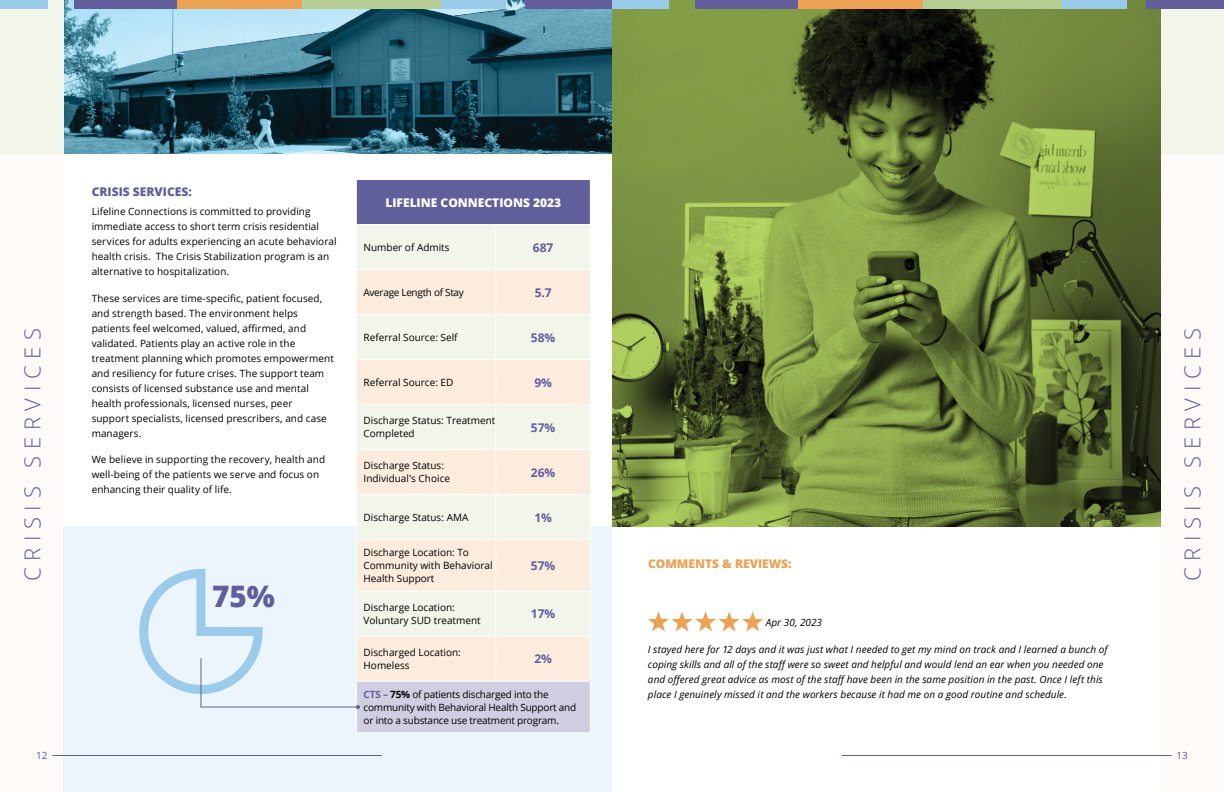
<style>
.page{position:relative;width:1224px;height:792px;background:#fff}
.page>*{position:absolute;margin:0;border:0;box-sizing:border-box;transform-origin:0 0}
.t1{font:800 29.6px "Open Sans";color:#615e9c}
.t2{font:300 22px "Open Sans";letter-spacing:.3em;color:#615e9c}
.t3{font:700 12px "Open Sans";letter-spacing:-.01em;color:#615e9c}
.t4{font:800 12px "Open Sans";color:#fff}
.t5{font:800 12px "Open Sans";color:#eda154}
.t6{font:800 12px "Open Sans";color:#615e9c}
.t7{font:10px/15px "Open Sans";letter-spacing:.005em;color:#000}
.t8{font:italic 10px/15px "Open Sans";letter-spacing:.005em;color:#000}
.t9{font:10px/13px "Open Sans";letter-spacing:-.02em;color:#000}
.t10{font:10px "Open Sans";letter-spacing:-.03em;color:#000}
.t11{font:10px "Open Sans";color:#615e9c}
.s1{font-weight:700;color:#615e9c}
.s2{font-weight:700}
</style>
<div class="page">
<div style="left:64px;top:526px;width:548px;height:266px;background:#ebf5fb"></div>
<img style="left:64px;top:0;width:548px;height:153px">
<div style="left:0;top:0;width:64px;height:153px;background:#f1f5ea"></div>
<div style="left:0;top:153px;width:64px;height:639px;background:#fefaf7"></div>
<div style="left:1160px;top:153px;width:64px;height:639px;background:#fefaf7"></div>
<div style="left:1160px;top:0;width:64px;height:153px;background:#f1f5ea"></div>
<svg style="left:648px;top:611px;width:115px;height:20px"></svg>
<div style="left:356px;top:180px;width:234px;height:45px;background:#615e9c"></div>
<div style="left:357px;top:225px;width:233px;height:44px;background:#f1f5ea"></div>
<svg style="left:357px;top:270px;width:233px;height:411px;background:#f6efe2"></svg>
<div style="left:356px;top:681px;width:234px;height:52px;background:#d0cfe1"></div>
<hr style="left:356px;top:180px;width:1px;height:44px;background:#fff">
<hr style="left:356px;top:224px;width:140px;height:1px;background:#fff">
<hr style="left:496px;top:224px;width:95px;height:1px;background:#fff">
<hr style="left:495px;top:225px;width:1px;height:44px;background:#fff">
<hr style="left:495px;top:270px;width:1px;height:44px;background:#fff">
<hr style="left:356px;top:314px;width:140px;height:1px;background:#fff">
<hr style="left:496px;top:314px;width:95px;height:1px;background:#fff">
<hr style="left:495px;top:315px;width:1px;height:44px;background:#fff">
<hr style="left:356px;top:359px;width:140px;height:1px;background:#fff">
<hr style="left:496px;top:359px;width:95px;height:1px;background:#fff">
<hr style="left:495px;top:360px;width:1px;height:44px;background:#fff">
<hr style="left:356px;top:404px;width:140px;height:1px;background:#fff">
<hr style="left:496px;top:404px;width:95px;height:1px;background:#fff">
<hr style="left:495px;top:405px;width:1px;height:44px;background:#fff">
<hr style="left:356px;top:449px;width:140px;height:1px;background:#fff">
<hr style="left:496px;top:449px;width:95px;height:1px;background:#fff">
<hr style="left:495px;top:450px;width:1px;height:44px;background:#fff">
<hr style="left:356px;top:494px;width:140px;height:1px;background:#fff">
<hr style="left:356px;top:495px;width:1px;height:44px;background:#fff">
<hr style="left:496px;top:494px;width:95px;height:1px;background:#fff">
<hr style="left:495px;top:495px;width:1px;height:44px;background:#fff">
<hr style="left:590px;top:495px;width:1px;height:44px;background:#fff">
<hr style="left:356px;top:539px;width:140px;height:1px;background:#fff">
<hr style="left:356px;top:540px;width:1px;height:51px;background:#fff">
<hr style="left:496px;top:539px;width:95px;height:1px;background:#fff">
<hr style="left:495px;top:540px;width:1px;height:51px;background:#fff">
<hr style="left:590px;top:540px;width:1px;height:51px;background:#fff">
<hr style="left:356px;top:591px;width:140px;height:1px;background:#fff">
<hr style="left:496px;top:591px;width:95px;height:1px;background:#fff">
<hr style="left:495px;top:592px;width:1px;height:44px;background:#fff">
<hr style="left:590px;top:592px;width:1px;height:44px;background:#fff">
<hr style="left:356px;top:636px;width:140px;height:1px;background:#fff">
<hr style="left:496px;top:636px;width:95px;height:1px;background:#fff">
<hr style="left:495px;top:637px;width:1px;height:44px;background:#fff">
<hr style="left:590px;top:637px;width:1px;height:44px;background:#fff">
<hr style="left:356px;top:681px;width:140px;height:1px;background:#fff">
<hr style="left:356px;top:682px;width:1px;height:50px;background:#fff">
<hr style="left:496px;top:681px;width:95px;height:1px;background:#fff">
<hr style="left:590px;top:682px;width:1px;height:50px;background:#fff">
<hr style="left:356px;top:732px;width:140px;height:1px;background:#fff">
<hr style="left:496px;top:732px;width:95px;height:1px;background:#fff">
<svg style="left:139px;top:568px;width:221px;height:141px"></svg>
<img style="left:612px;top:0;width:548px;height:526px">
<div style="left:526px;top:0;width:86px;height:9px;background:#615e9b"></div>
<div style="left:0;top:0;width:47px;height:9px;background:#9bcbeb"></div>
<div style="left:441px;top:0;width:65px;height:9px;background:#9bcbeb"></div>
<div style="left:302px;top:0;width:139px;height:9px;background:#b7ce95"></div>
<div style="left:177px;top:0;width:125px;height:9px;background:#eca154"></div>
<div style="left:74px;top:0;width:103px;height:9px;background:#615e9b"></div>
<div style="left:1147px;top:0;width:77px;height:9px;background:#615e9b"></div>
<div style="left:612px;top:0;width:56px;height:9px;background:#9bcbeb"></div>
<div style="left:1062px;top:0;width:65px;height:9px;background:#9bcbeb"></div>
<div style="left:923px;top:0;width:139px;height:9px;background:#b7ce95"></div>
<div style="left:798px;top:0;width:125px;height:9px;background:#eca154"></div>
<div style="left:695px;top:0;width:103px;height:9px;background:#615e9b"></div>
<hr style="left:52px;top:755px;width:330px;height:1px;background:#615e9c">
<hr style="left:842px;top:755px;width:330px;height:1px;background:#615e9c">
<p class="t6" style="left:92px;top:182px;width:102px">CRISIS SERVICES:</p>
<p class="t7" style="left:92px;top:204px;width:246px">Lifeline Connections is committed to providing immediate access to short term crisis residential services for adults experiencing an acute behavioral health crisis. The Crisis Stabilization program is an alternative to hospitalization.</p>
<p class="t7" style="left:92px;top:290px;width:244px">These services are time-specific, patient focused, and strength based. The environment helps patients feel welcomed, valued, affirmed, and validated. Patients play an active role in the treatment planning which promotes empowerment and resiliency for future crises. The support team consists of licensed substance use and mental health professionals, licensed nurses, peer<br>support specialists, licensed prescribers, and case managers.</p>
<p class="t7" style="left:92px;top:452px;width:235px">We believe in supporting the recovery, health and well-being of the patients we serve and focus on enhancing their quality of life.</p>
<p class="t4" style="left:385px;top:193px;width:177px">LIFELINE CONNECTIONS 2023</p>
<p class="t7" style="left:364px;top:239px;width:88px">Number of Admits</p>
<p class="t3" style="left:533px;top:239px;width:22px">687</p>
<p class="t10" style="left:364px;top:285px;width:102px">Average Length of Stay</p>
<p class="t3" style="left:535px;top:284px;width:18px">5.7</p>
<p class="t7" style="left:364px;top:329px;width:96px">Referral Source: Self</p>
<p class="t3" style="left:531px;top:329px;width:26px">58%</p>
<p class="t7" style="left:364px;top:374px;width:91px">Referral Source: ED</p>
<p class="t3" style="left:534px;top:374px;width:19px">9%</p>
<p class="t7" style="left:364px;top:414px;width:133px;line-height:13px">Discharge Status: Treatment<br>Completed</p>
<p class="t3" style="left:531px;top:419px;width:26px">57%</p>
<p class="t7" style="left:364px;top:459px;width:88px;line-height:13px">Discharge Status:<br>Individual's Choice</p>
<p class="t3" style="left:531px;top:464px;width:26px">26%</p>
<p class="t7" style="left:364px;top:509px;width:106px">Discharge Status: AMA</p>
<p class="t3" style="left:534px;top:509px;width:19px">1%</p>
<p class="t7" style="left:364px;top:546px;width:131px;line-height:13px">Discharge Location: To<br>Community with Behavioral<br>Health Support</p>
<h2 class="t2" style="left:17px;top:581px;width:255px;rotate:-90deg">CRISIS SERVICES</h2>
<h2 class="t2" style="left:1177px;top:581px;width:255px;rotate:-90deg">CRISIS SERVICES</h2>
<p class="t5" style="left:648px;top:554px;width:145px">COMMENTS &amp; REVIEWS:</p>
<p class="t3" style="left:531px;top:557px;width:26px">57%</p>
<h1 class="t1" style="left:212px;top:574px;width:64px">75%</h1>
<p class="t7" style="left:364px;top:601px;width:119px;line-height:13px">Discharge Location:<br>Voluntary SUD treatment</p>
<p class="t3" style="left:531px;top:605px;width:26px">17%</p>
<p class="t7" style="left:364px;top:646px;width:99px;line-height:13px">Discharged Location:<br>Homeless</p>
<p class="t3" style="left:534px;top:650px;width:19px">2%</p>
<p class="t9" style="left:364px;top:687px;width:214px"><span class="s1">CTS –</span> <span class="s2">75%</span> of patients discharged into the community with Behavioral Health Support and or into a substance use treatment program.</p>
<p class="t8" style="left:766px;top:615px;width:58px">Apr 30, 2023</p>
<p class="t8" style="left:648px;top:642px;width:461px">I stayed here for 12 days and it was just what I needed to get my mind on track and I learned a bunch of coping skills and all of the staff were so sweet and helpful and would lend an ear when you needed one and offered great advice as most of the staff have been in the same position in the past. Once I left this place I genuinely missed it and the workers because it had me on a good routine and schedule.</p>
<p class="t11" style="left:36px;top:748px;width:13px">12</p>
<p class="t11" style="left:1177px;top:748px;width:13px">13</p>
</div>
